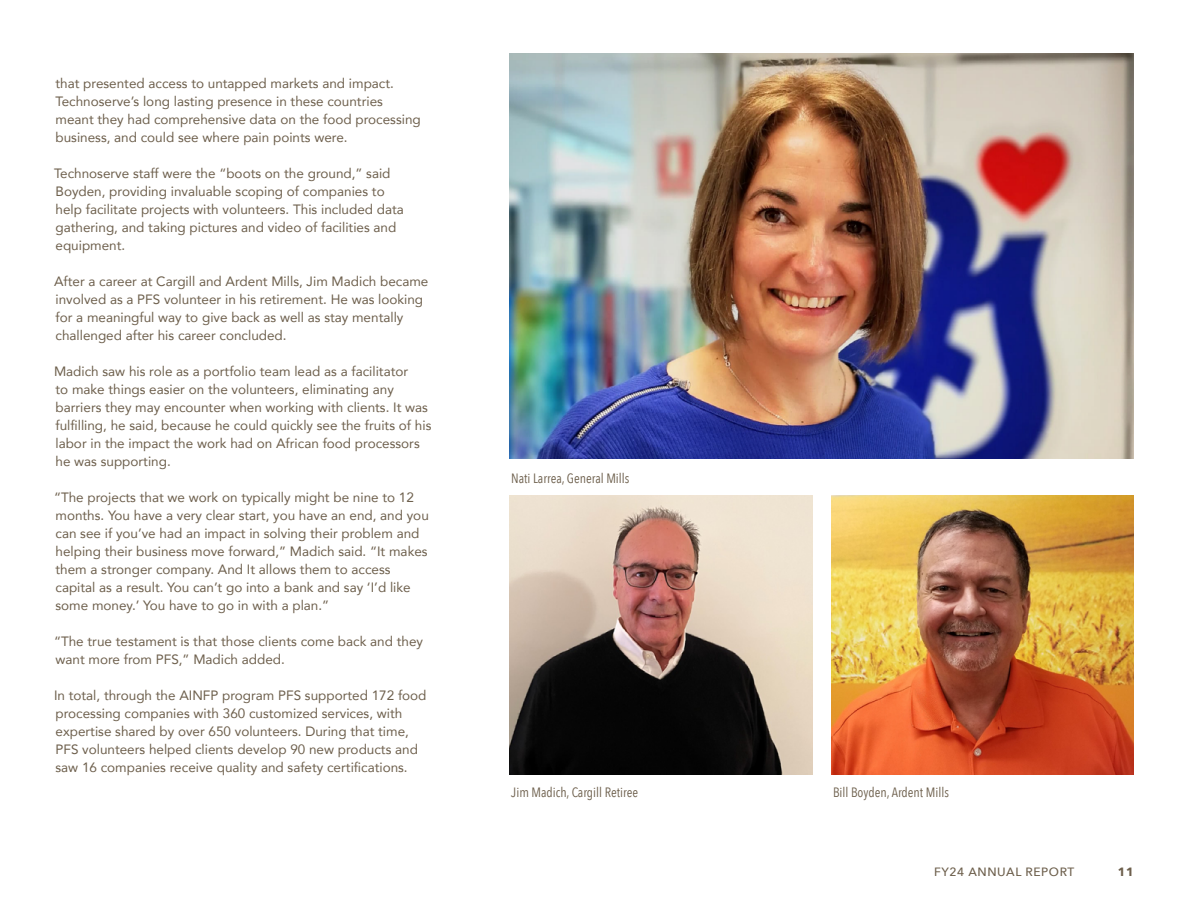
<style>
.page{position:relative;width:1188px;height:918px;background:#fff}
.page>*{position:absolute;margin:0;border:0;box-sizing:border-box;transform-origin:0 0}
.t1{font:13.5px/18px "Avenir";color:#6d5f4c}
.t2{font:13.5px "Avenir Next Condensed";color:#6d5f4c}
.t3{font:500 12px "Avenir Next";letter-spacing:.05em;color:#6d5f4c}
.t4{font:700 12px "Avenir Next";color:#6d5f4c}
</style>
<div class="page">
<img style="left:510px;top:54px;width:624px;height:405px">
<img style="left:832px;top:496px;width:302px;height:278px">
<img style="left:510px;top:496px;width:302px;height:278px">
<p class="t1" style="left:56px;top:74px;width:367px">that presented access to untapped markets and impact.<br>Technoserve’s long lasting presence in these countries meant they had comprehensive data on the food processing business, and could see where pain points were.</p>
<p class="t1" style="left:54px;top:164px;width:351px">Technoserve staff were the “boots on the ground,” said Boyden, providing invaluable scoping of companies to help facilitate projects with volunteers. This included data gathering, and taking pictures and video of facilities and equipment.</p>
<p class="t1" style="left:54px;top:272px;width:376px">After a career at Cargill and Ardent Mills, Jim Madich became involved as a PFS volunteer in his retirement. He was looking for a meaningful way to give back as well as stay mentally challenged after his career concluded.</p>
<p class="t1" style="left:54px;top:362px;width:379px">Madich saw his role as a portfolio team lead as a facilitator<br>to make things easier on the volunteers, eliminating any barriers they may encounter when working with clients. It was fulfilling, he said, because he could quickly see the fruits of his labor in the impact the work had on African food processors he was supporting.</p>
<p class="t1" style="left:54px;top:488px;width:376px">“The projects that we work on typically might be nine to 12 months. You have a very clear start, you have an end, and you can see if you’ve had an impact in solving their problem and helping their business move forward,” Madich said. “It makes them a stronger company. And It allows them to access capital as a result. You can’t go into a bank and say ‘I’d like some money.’ You have to go in with a plan.”</p>
<p class="t1" style="left:54px;top:632px;width:371px">“The true testament is that those clients come back and they want more from PFS,” Madich added.</p>
<p class="t1" style="left:54px;top:686px;width:374px">In total, through the AINFP program PFS supported 172 food processing companies with 360 customized services, with expertise shared by over 650 volunteers. During that time, PFS volunteers helped clients develop 90 new products and saw 16 companies receive quality and safety certifications.</p>
<p class="t2" style="left:511px;top:467px;width:120px">Nati Larrea, General Mills</p>
<p class="t2" style="left:511px;top:780px;width:128px">Jim Madich, Cargill Retiree</p>
<p class="t2" style="left:833px;top:780px;width:117px">Bill Boyden, Ardent Mills</p>
<p class="t3" style="left:934px;top:862px;width:142px">FY24 ANNUAL REPORT</p>
<p class="t4" style="left:1118px;top:861px;width:18px">11</p>
</div>
